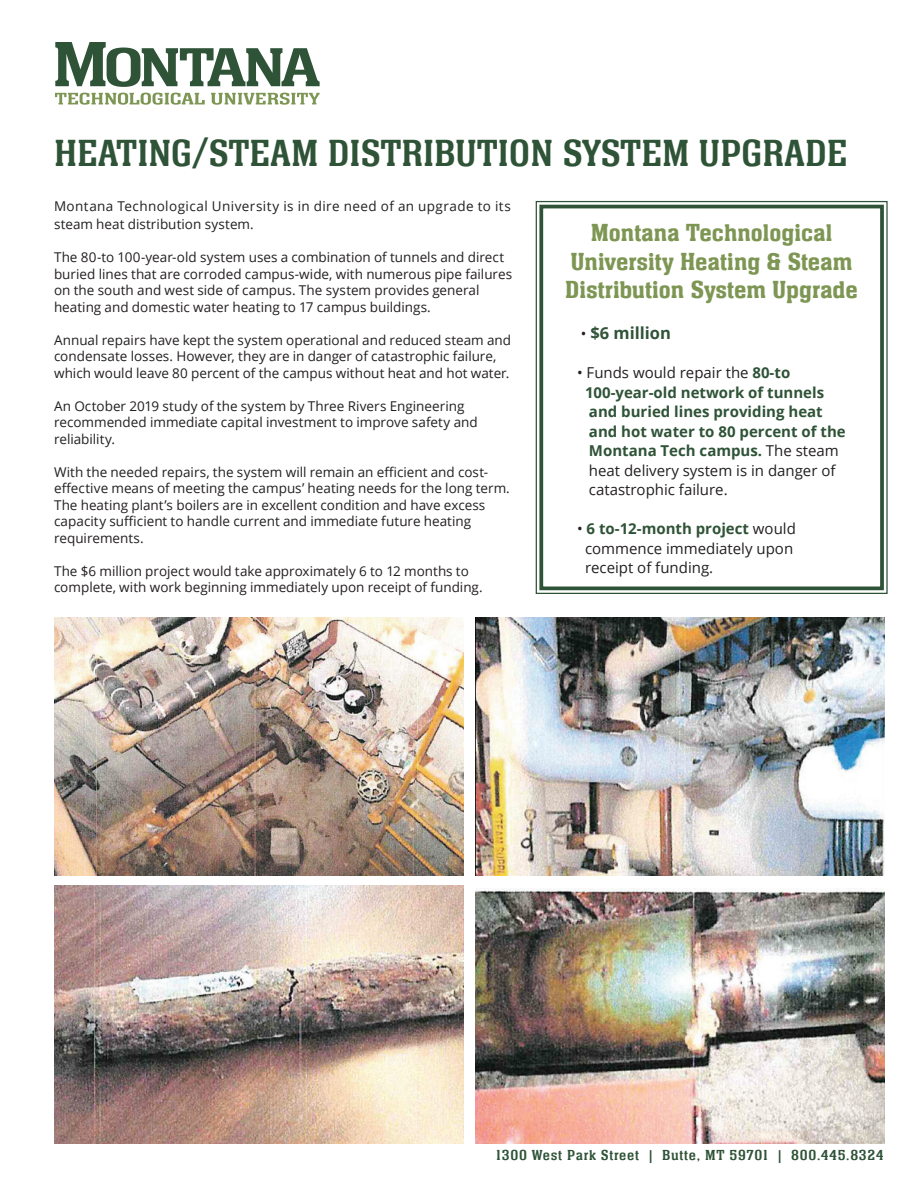
<style>
.page{position:relative;width:918px;height:1188px;background:#fff}
.page>*{position:absolute;margin:0;border:0;box-sizing:border-box;transform-origin:0 0}
.t1{font:39px "Neue Aachen Pro";color:#2f5337}
.t2{font:500 25.5px/28.5px "Neue Aachen Pro";color:#7e9653;text-align:center}
.t3{font:700 16.5px "Open Sans";color:#2f5337}
.t4{font:700 15px/19.5px "Open Sans";color:#2f5337}
.t5{font:15px/19.5px "Open Sans";color:#231f20}
.t6{font:15px "Neue Aachen Pro";letter-spacing:.05em;color:#2f5337}
.t7{font:13.5px/16.5px "Open Sans";color:#231f20}
.t8{font:13.5px "Open Sans";letter-spacing:.03em;color:#231f20}
.s1{font-weight:400;font-size:15px;color:#231f20}
.s2{font-weight:700;color:#2f5337}
.s3{font-weight:400;color:#231f20}
</style>
<div class="page">
<svg style="left:535px;top:200px;width:353px;height:394px"></svg>
<svg style="left:55px;top:93px;width:150px;height:12px"></svg>
<svg style="left:211px;top:93px;width:109px;height:12px"></svg>
<svg style="left:55px;top:42px;width:265px;height:45px"></svg>
<img style="left:54px;top:618px;width:409px;height:258px">
<img style="left:475px;top:618px;width:410px;height:258px">
<img style="left:54px;top:885px;width:409px;height:258px">
<img style="left:475px;top:888px;width:410px;height:255px">
<h1 class="t1" style="left:54px;top:132px;width:795px">HEATING/STEAM DISTRIBUTION SYSTEM UPGRADE</h1>
<p class="t8" style="left:54px;top:197px;width:458px">Montana Technological University is in dire need of an upgrade to its</p>
<p class="t7" style="left:54px;top:216px;width:201px">steam heat distribution system.</p>
<p class="t7" style="left:54px;top:249px;width:460px">The 80-to 100-year-old system uses a combination of tunnels and direct buried lines that are corroded campus-wide, with numerous pipe failures on the south and west side of campus. The system provides general heating and domestic water heating to 17 campus buildings.</p>
<p class="t7" style="left:54px;top:331px;width:459px">Annual repairs have kept the system operational and reduced steam and condensate losses. However, they are in danger of catastrophic failure, which would leave 80 percent of the campus without heat and hot water.</p>
<p class="t7" style="left:54px;top:397px;width:425px">An October 2019 study of the system by Three Rivers Engineering recommended immediate capital investment to improve safety and reliability.</p>
<p class="t7" style="left:54px;top:463px;width:457px">With the needed repairs, the system will remain an efficient and cost&shy;effective means of meeting the campus’ heating needs for the long term.<br>The heating plant’s boilers are in excellent condition and have excess capacity sufficient to handle current and immediate future heating</p>
<p class="t7" style="left:54px;top:529px;width:91px">requirements.</p>
<p class="t7" style="left:54px;top:562px;width:416px">The $6 million project would take approximately 6 to 12 months to</p>
<p class="t7" style="left:54px;top:579px;width:430px">complete, with work beginning immediately upon receipt of funding.</p>
<h2 class="t2" style="left:565px;top:219px;width:294px">Montana Technological<br>University Heating &amp; Steam<br>Distribution System Upgrade</h2>
<p class="t3" style="left:581px;top:322px;width:92px"><span class="s1">•</span> $6 million</p>
<p class="t5" style="left:577px;top:363px;width:215px">• Funds would repair the <span class="s2">80-to</span></p>
<p class="t4" style="left:585px;top:382px;width:262px">100-year-old network of tunnels and buried lines providing heat and hot water to 80 percent of the<br>Montana Tech campus. <span class="s3">The steam heat delivery system is in danger of catastrophic failure.</span></p>
<p class="t5" style="left:585px;top:519px;width:212px;text-indent:-8px">• <span class="s2">6 to-12-month project</span> would commence immediately upon receipt of funding.</p>
<p class="t6" style="left:496px;top:1147px;width:389px">1300 West Park Street | Butte, MT 59701 | 800.445.8324</p>
</div>
